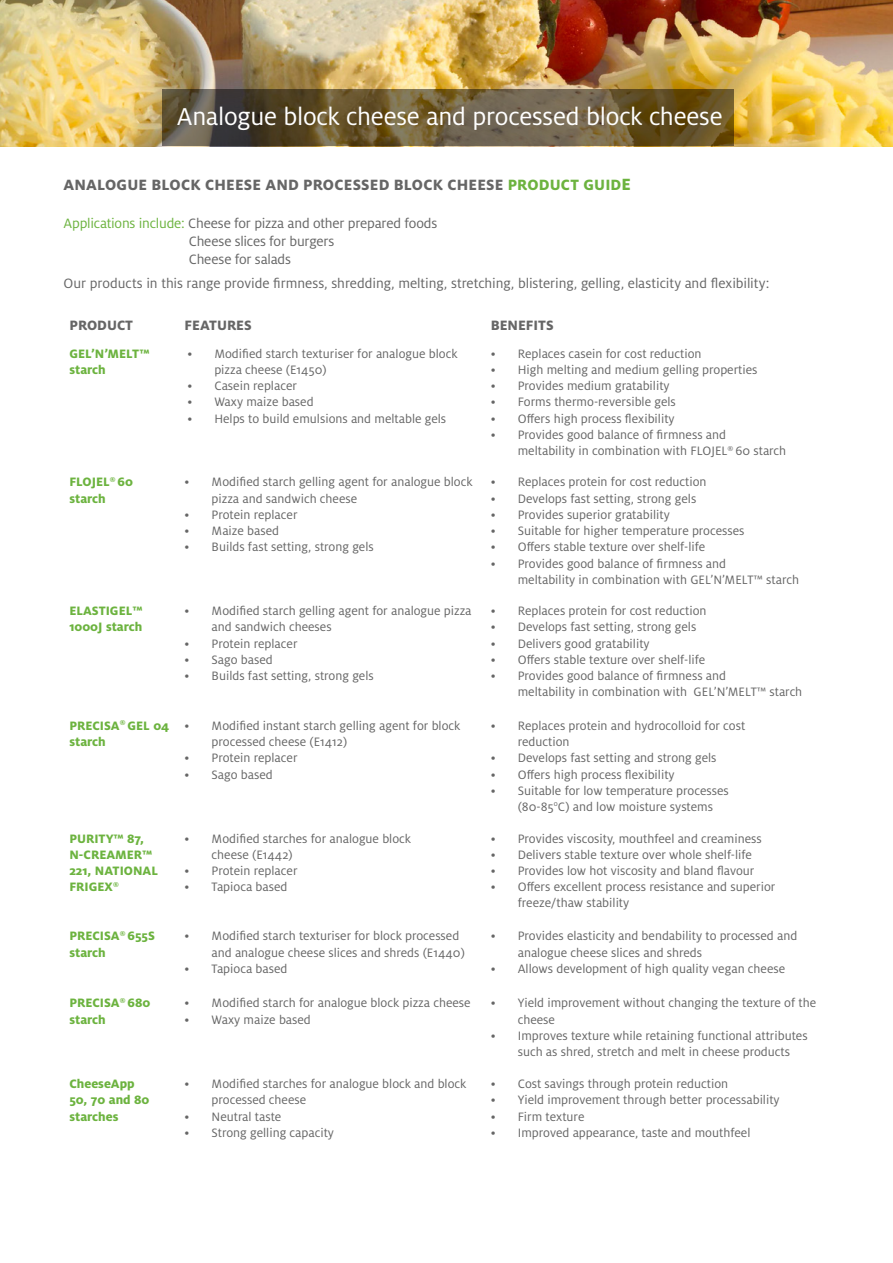
<style>
.page{position:relative;width:893px;height:1263px;background:#fff}
.page>*{position:absolute;margin:0;border:0;box-sizing:border-box;transform-origin:0 0}
.t1{font:27px "Milo Pro";letter-spacing:-.01em;color:#fff}
.t2{font:800 16.5px "Milo Pro";letter-spacing:.015em;color:#666}
.t3{font:15px/18px "Milo Pro";letter-spacing:-.01em;color:#666}
.t4{font:800 15px "Milo Pro";color:#666}
.t5{font:13.5px/16.2px "Milo Pro";color:#666}
.t6{font:800 13.5px/16.2px "Milo Pro";color:#6cb33f}
.s1{color:#6cb33f}
.s2{font-size:18px;color:#6cb33f}
</style>
<div class="page">
<img style="left:0;top:0;width:893px;height:146px">
<svg style="left:162px;top:89px;width:571px;height:57px;background:#655637"></svg>
<h1 class="t1" style="left:177px;top:101px;width:547px">Analogue block cheese and processed block cheese</h1>
<p class="t2" style="left:64px;top:175px;width:569px">ANALOGUE BLOCK CHEESE AND PROCESSED BLOCK CHEESE <span class="s1">PRODUCT GUID</span><span class="s2">E</span></p>
<p class="t3" style="left:189px;top:214px;width:250px;text-indent:-125px"><span class="s1">Applications include:</span> Cheese for pizza and other prepared foods<br>Cheese slices for burgers<br>Cheese for salads</p>
<p class="t3" style="left:63px;top:274px;width:707px">Our products in this range provide firmness, shredding, melting, stretching, blistering, gelling, elasticity and flexibility:</p>
<p class="t4" style="left:69px;top:317px;width:65px">PRODUCT</p>
<p class="t4" style="left:185px;top:317px;width:69px">FEATURES</p>
<p class="t4" style="left:491px;top:317px;width:64px">BENEFITS</p>
<p class="t6" style="left:69px;top:345px;width:82px">GEL’N’MELT™ starch</p>
<p class="t5" style="left:214px;top:346px;width:245px;text-indent:-27px">• Modified starch texturiser for analogue block pizza cheese (E1450)</p>
<p class="t5" style="left:187px;top:378px;width:111px">• Casein replacer</p>
<p class="t5" style="left:187px;top:394px;width:128px">• Waxy maize based</p>
<p class="t5" style="left:187px;top:410px;width:260px">• Helps to build emulsions and meltable gels</p>
<p class="t5" style="left:491px;top:346px;width:212px">• Replaces casein for cost reduction</p>
<p class="t5" style="left:491px;top:362px;width:268px">• High melting and medium gelling properties</p>
<p class="t5" style="left:491px;top:378px;width:180px">• Provides medium gratability</p>
<p class="t5" style="left:491px;top:394px;width:187px">• Forms thermo-reversible gels</p>
<p class="t5" style="left:491px;top:410px;width:185px">• Offers high process flexibility</p>
<p class="t5" style="left:518px;top:427px;width:270px;text-indent:-27px">• Provides good balance of firmness and meltability in combination with FLOJEL<sup>®</sup> 60 starch</p>
<p class="t6" style="left:69px;top:474px;width:65px">FLOJEL<sup>®</sup> 60 starch</p>
<p class="t5" style="left:212px;top:474px;width:262px;text-indent:-27px">• Modified starch gelling agent for analogue block pizza and sandwich cheese</p>
<p class="t5" style="left:185px;top:507px;width:114px">• Protein replacer</p>
<p class="t5" style="left:185px;top:523px;width:96px">• Maize based</p>
<p class="t5" style="left:185px;top:539px;width:191px">• Builds fast setting, strong gels</p>
<p class="t5" style="left:491px;top:474px;width:217px">• Replaces protein for cost reduction</p>
<p class="t5" style="left:491px;top:490px;width:207px">• Develops fast setting, strong gels</p>
<p class="t5" style="left:491px;top:507px;width:181px">• Provides superior gratability</p>
<p class="t5" style="left:491px;top:523px;width:255px">• Suitable for higher temperature processes</p>
<p class="t5" style="left:491px;top:539px;width:216px">• Offers stable texture over shelf-life</p>
<p class="t5" style="left:518px;top:555px;width:283px;text-indent:-27px">• Provides good balance of firmness and<br>meltability in combination with GEL’N’MELT™ starch</p>
<p class="t6" style="left:69px;top:603px;width:75px">ELASTIGEL™<br>1000J starch</p>
<p class="t5" style="left:212px;top:603px;width:261px;text-indent:-27px">• Modified starch gelling agent for analogue pizza and sandwich cheeses</p>
<p class="t5" style="left:185px;top:635px;width:114px">• Protein replacer</p>
<p class="t5" style="left:185px;top:651px;width:90px">• Sago based</p>
<p class="t5" style="left:185px;top:668px;width:191px">• Builds fast setting, strong gels</p>
<p class="t5" style="left:491px;top:603px;width:217px">• Replaces protein for cost reduction</p>
<p class="t5" style="left:491px;top:619px;width:207px">• Develops fast setting, strong gels</p>
<p class="t5" style="left:491px;top:635px;width:160px">• Delivers good gratability</p>
<p class="t5" style="left:491px;top:651px;width:216px">• Offers stable texture over shelf-life</p>
<p class="t5" style="left:518px;top:668px;width:286px;text-indent:-27px">• Provides good balance of firmness and<br>meltability in combination with GEL’N’MELT™ starch</p>
<p class="t6" style="left:69px;top:717px;width:102px">PRECISA<sup>®</sup> GEL 04 starch</p>
<p class="t5" style="left:212px;top:718px;width:250px;text-indent:-27px">• Modified instant starch gelling agent for block processed cheese (E1412)</p>
<p class="t5" style="left:185px;top:750px;width:114px">• Protein replacer</p>
<p class="t5" style="left:185px;top:766px;width:90px">• Sago based</p>
<p class="t5" style="left:518px;top:718px;width:229px;text-indent:-27px">• Replaces protein and hydrocolloid for cost reduction</p>
<p class="t5" style="left:491px;top:750px;width:227px">• Develops fast setting and strong gels</p>
<p class="t5" style="left:491px;top:766px;width:185px">• Offers high process flexibility</p>
<p class="t5" style="left:518px;top:782px;width:212px;text-indent:-27px">• Suitable for low temperature processes (80-85<sup>o</sup>C) and low moisture systems</p>
<p class="t6" style="left:69px;top:830px;width:90px">PURITY™ 87,<br>N-CREAMER™<br>221, NATIONAL<br>FRIGEX<sup>®</sup></p>
<p class="t5" style="left:212px;top:830px;width:201px;text-indent:-27px">• Modified starches for analogue block cheese (E1442)</p>
<p class="t5" style="left:185px;top:863px;width:114px">• Protein replacer</p>
<p class="t5" style="left:185px;top:879px;width:104px">• Tapioca based</p>
<p class="t5" style="left:491px;top:830px;width:273px">• Provides viscosity, mouthfeel and creaminess</p>
<p class="t5" style="left:491px;top:846px;width:263px">• Delivers stable texture over whole shelf-life</p>
<p class="t5" style="left:491px;top:863px;width:265px">• Provides low hot viscosity and bland flavour</p>
<p class="t5" style="left:518px;top:879px;width:259px;text-indent:-27px">• Offers excellent process resistance and superior freeze/thaw stability</p>
<p class="t6" style="left:69px;top:928px;width:87px">PRECISA<sup>®</sup> 655S starch</p>
<p class="t5" style="left:212px;top:928px;width:255px;text-indent:-27px">• Modified starch texturiser for block processed and analogue cheese slices and shreds (E1440)</p>
<p class="t5" style="left:185px;top:960px;width:104px">• Tapioca based</p>
<p class="t5" style="left:518px;top:928px;width:281px;text-indent:-27px">• Provides elasticity and bendability to processed and analogue cheese slices and shreds</p>
<p class="t5" style="left:491px;top:960px;width:296px">• Allows development of high quality vegan cheese</p>
<p class="t6" style="left:69px;top:995px;width:82px">PRECISA<sup>®</sup> 680 starch</p>
<p class="t5" style="left:185px;top:995px;width:288px">• Modified starch for analogue block pizza cheese</p>
<p class="t5" style="left:185px;top:1011px;width:128px">• Waxy maize based</p>
<p class="t5" style="left:518px;top:995px;width:300px;text-indent:-27px">• Yield improvement without changing the texture of the cheese</p>
<p class="t5" style="left:518px;top:1027px;width:291px;text-indent:-27px">• Improves texture while retaining functional attributes such as shred, stretch and melt in cheese products</p>
<p class="t6" style="left:69px;top:1076px;width:82px">CheeseApp<br>50, 70 and 80 starches</p>
<p class="t5" style="left:212px;top:1076px;width:256px;text-indent:-27px">• Modified starches for analogue block and block processed cheese</p>
<p class="t5" style="left:185px;top:1108px;width:98px">• Neutral taste</p>
<p class="t5" style="left:185px;top:1124px;width:151px">• Strong gelling capacity</p>
<p class="t5" style="left:491px;top:1076px;width:239px">• Cost savings through protein reduction</p>
<p class="t5" style="left:491px;top:1092px;width:290px">• Yield improvement through better processability</p>
<p class="t5" style="left:491px;top:1108px;width:95px">• Firm texture</p>
<p class="t5" style="left:491px;top:1124px;width:261px">• Improved appearance, taste and mouthfeel</p>
</div>
